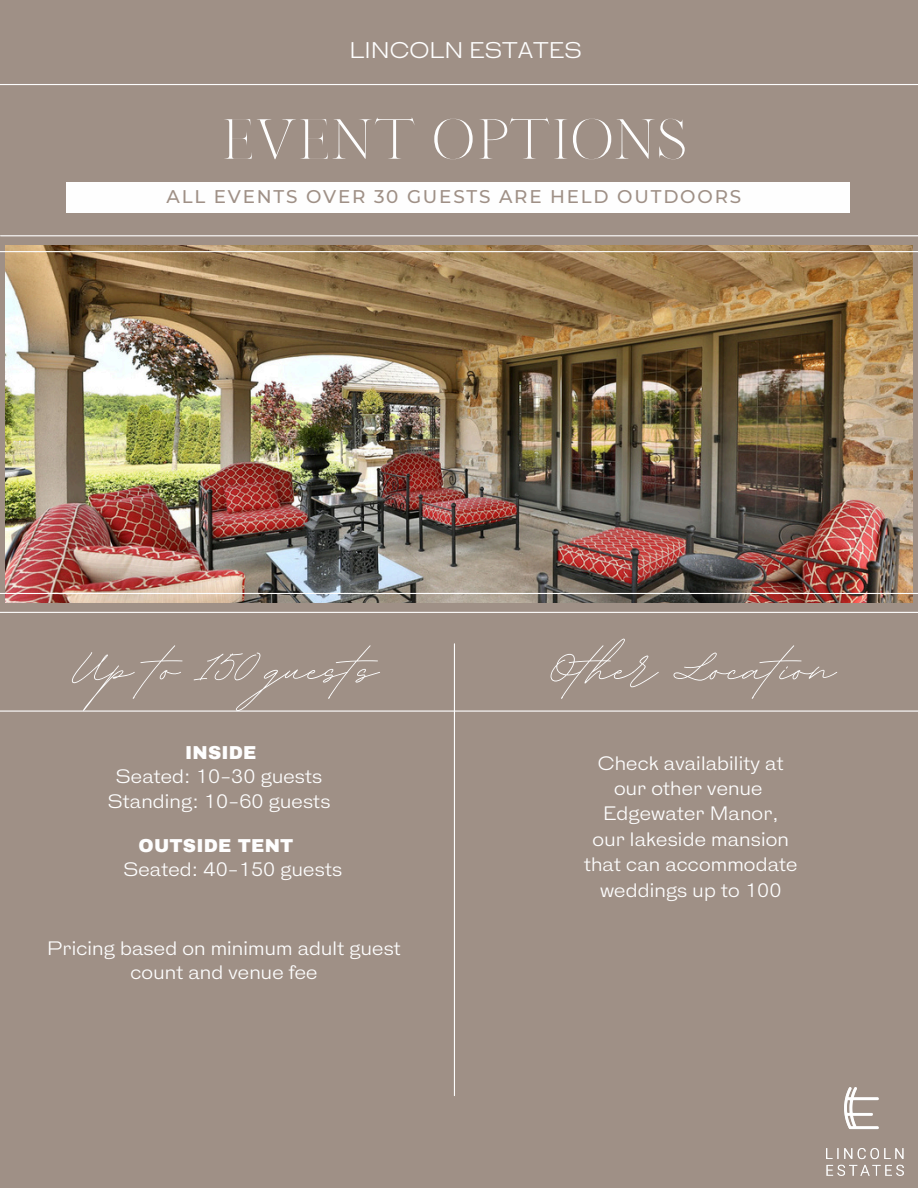
<style>
.page{position:relative;width:918px;height:1188px;background:#9f9086}
.page>*{position:absolute;margin:0;border:0;box-sizing:border-box;transform-origin:0 0}
.t1{font:79.05px "BD Script";color:#fefefe}
.t2{font:300 53.85px "Sharis";color:#fefefe}
.t3{font:21.45px "HK Gothic";color:#fefefe}
.t4{font:18.3px/25.3px "HK Gothic";letter-spacing:.01em;color:#fefefe;text-align:center}
.t5{font:500 18.3px "Montserrat";letter-spacing:.1em;color:#9f9086}
.t6{font:900 18.3px "Archivo";letter-spacing:.01em;color:#fefefe}
</style>
<div class="page">
<img style="left:6px;top:245px;width:906px;height:357px">
<hr style="left:0;top:251px;width:918px;height:1px;background:#fefefe">
<hr style="left:0;top:612px;width:918px;height:1px;background:#fefefe">
<hr style="left:454px;top:644px;width:1px;height:452px;background:#fefefe">
<hr style="left:0;top:711px;width:918px;height:1px;background:#fefefe">
<hr style="left:1px;top:235px;width:917px;height:1px;background:#fefefe">
<hr style="left:0;top:593px;width:918px;height:1px;background:#fefefe">
<hr style="left:0;top:84px;width:918px;height:1px;background:#fefefe">
<img style="left:826px;top:1087px;width:78px;height:88px">
<div style="left:66px;top:182px;width:783px;height:31px;background:#fefefe"></div>
<h1 class="t3" style="left:350px;top:39px;width:234px">LINCOLN ESTATES</h1>
<h3 class="t2" style="left:221px;top:107px;width:467px">EVENT OPTIONS</h3>
<p class="t5" style="left:167px;top:185px;width:576px">ALL EVENTS OVER 30 GUESTS ARE HELD OUTDOORS</p>
<p class="t1" style="left:73px;top:616px;width:307px">Up to 150 guests</p>
<h2 class="t1" style="left:547px;top:616px;width:290px">Other Location</h2>
<p class="t6" style="left:185px;top:743px;width:73px">INSIDE</p>
<h5 class="t4" style="left:116px;top:765px;width:208px">Seated: 10-30 guests</h5>
<p class="t4" style="left:108px;top:790px;width:224px">Standing: 10-60 guests</p>
<p class="t6" style="left:139px;top:836px;width:156px">OUTSIDE TENT</p>
<p class="t4" style="left:123px;top:858px;width:220px">Seated: 40-150 guests</p>
<h4 class="t4" style="left:47px;top:937px;width:355px">Pricing based on minimum adult guest</h4>
<p class="t4" style="left:131px;top:961px;width:189px">count and venue fee</p>
<p class="t4" style="left:598px;top:752px;width:187px">Check availability at our other venue</p>
<p class="t4" style="left:603px;top:802px;width:177px">Edgewater Manor,</p>
<p class="t4" style="left:593px;top:828px;width:198px">our lakeside mansion</p>
<p class="t4" style="left:584px;top:853px;width:215px">that can accommodate</p>
<h1 class="t4" style="left:600px;top:879px;width:183px">weddings up to 100</h1>
</div>
